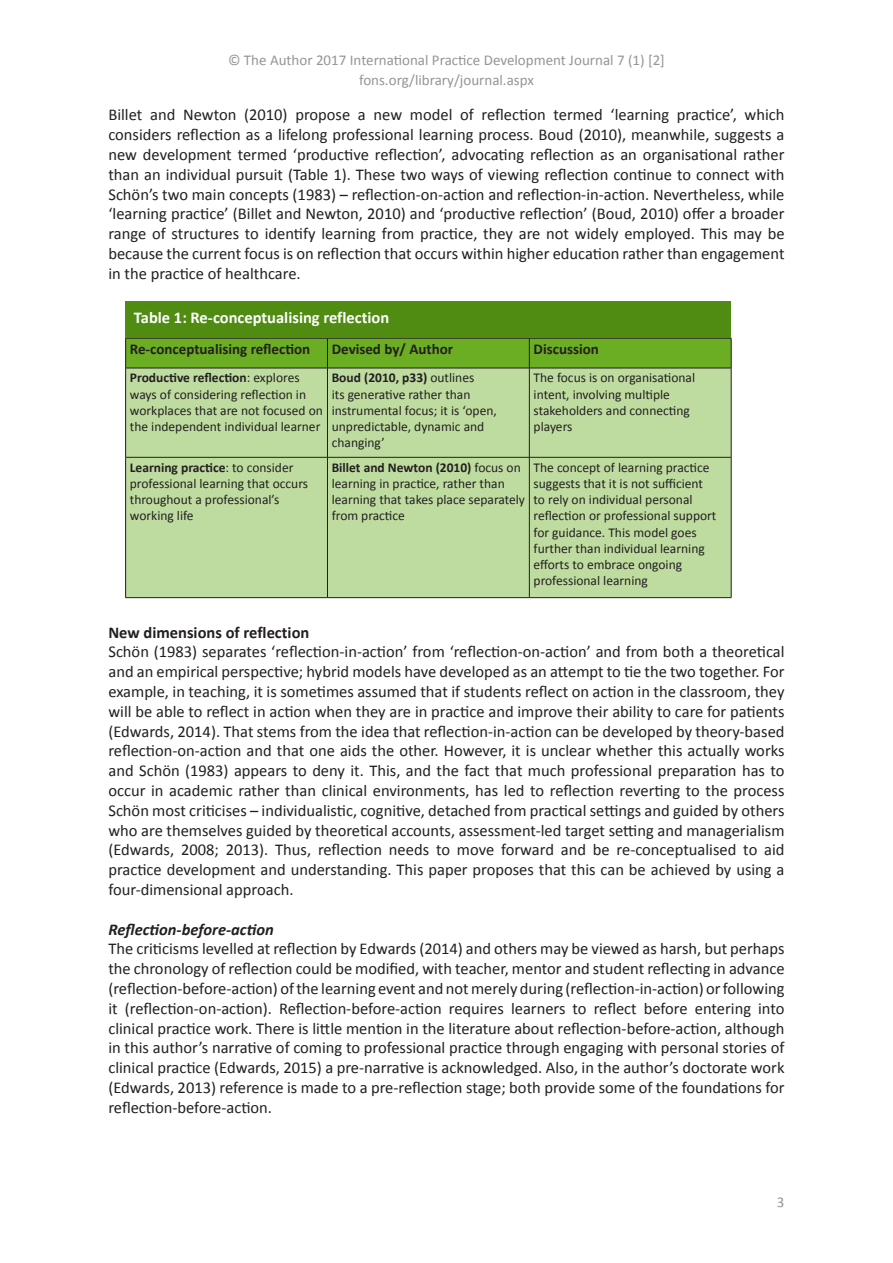
<style>
.page{position:relative;width:893px;height:1263px;background:#fff}
.page>*{position:absolute;margin:0;border:0;box-sizing:border-box;transform-origin:0 0}
.Body{font:16.5px/19.8px "Calibri";color:#231f20;text-align:justify}
.t1{font:700 16.5px "Calibri";color:#fff}
.Xhead_1{font:700 16.5px "Calibri";color:#231f20}
.Body-2{font:italic 700 16.5px "Calibri";color:#231f20}
.t2{font:15px/19.8px "Calibri";color:#939598;text-align:center}
.t3{font:700 15px "Calibri";color:#231f20}
.t4{font:13.5px/16.2px "Calibri";color:#231f20}
.s1{font-weight:700}
</style>
<div class="page">
<div style="left:125px;top:302px;width:606px;height:296px;background:#bfdca0"></div>
<div style="left:126px;top:339px;width:605px;height:29px;background:#6bae23"></div>
<hr style="left:125px;top:338px;width:202px;height:1px;background:#231f20">
<hr style="left:125px;top:338px;width:1px;height:30px;background:#231f20">
<hr style="left:327px;top:338px;width:202px;height:1px;background:#231f20">
<hr style="left:327px;top:338px;width:1px;height:30px;background:#231f20">
<hr style="left:529px;top:338px;width:202px;height:1px;background:#231f20">
<hr style="left:529px;top:338px;width:1px;height:30px;background:#231f20">
<hr style="left:731px;top:338px;width:1px;height:30px;background:#231f20">
<hr style="left:125px;top:368px;width:202px;height:1px;background:#231f20">
<hr style="left:125px;top:368px;width:1px;height:89px;background:#231f20">
<hr style="left:327px;top:368px;width:202px;height:1px;background:#231f20">
<hr style="left:327px;top:368px;width:1px;height:89px;background:#231f20">
<hr style="left:529px;top:368px;width:202px;height:1px;background:#231f20">
<hr style="left:529px;top:368px;width:1px;height:89px;background:#231f20">
<hr style="left:731px;top:368px;width:1px;height:89px;background:#231f20">
<hr style="left:125px;top:457px;width:202px;height:1px;background:#231f20">
<hr style="left:125px;top:457px;width:1px;height:140px;background:#231f20">
<hr style="left:327px;top:457px;width:202px;height:1px;background:#231f20">
<hr style="left:327px;top:457px;width:1px;height:140px;background:#231f20">
<hr style="left:529px;top:457px;width:202px;height:1px;background:#231f20">
<hr style="left:529px;top:457px;width:1px;height:140px;background:#231f20">
<hr style="left:731px;top:457px;width:1px;height:140px;background:#231f20">
<hr style="left:125px;top:597px;width:202px;height:1px;background:#231f20">
<hr style="left:327px;top:597px;width:202px;height:1px;background:#231f20">
<hr style="left:529px;top:597px;width:202px;height:1px;background:#231f20">
<div style="left:125px;top:302px;width:606px;height:36px;background:#508c11"></div>
<p class="t2" style="left:228px;top:50px;width:438px">© The Author 2017 International Practice Development Journal 7 (1) [2] fons.org/library/journal.aspx</p>
<p class="Body" style="left:108px;top:105px;width:678px">Billet and Newton (2010) propose a new model of reflection termed ‘learning practice’, which considers reflection as a lifelong professional learning process. Boud (2010), meanwhile, suggests a new development termed ‘productive reflection’, advocating reflection as an organisational rather than an individual pursuit (Table 1). These two ways of viewing reflection continue to connect with Schön’s two main concepts (1983) – reflection-on-action and reflection-in-action. Nevertheless, while ‘learning practice’ (Billet and Newton, 2010) and ‘productive reflection’ (Boud, 2010) offer a broader range of structures to identify learning from practice, they are not widely employed. This may be because the current focus is on reflection that occurs within higher education rather than engagement in the practice of healthcare.</p>
<p class="t1" style="left:134px;top:307px;width:257px">Table 1: Re-conceptualising reflection</p>
<p class="t3" style="left:130px;top:339px;width:182px">Re-conceptualising reflection</p>
<p class="t3" style="left:332px;top:339px;width:123px">Devised by/ Author</p>
<p class="t3" style="left:534px;top:339px;width:67px">Discussion</p>
<p class="t4" style="left:130px;top:370px;width:195px"><span class="s1">Productive reflection</span>: explores ways of considering reflection in workplaces that are not focused on the independent individual learner</p>
<p class="t4" style="left:332px;top:370px;width:167px"><span class="s1">Boud (2010, p33)</span> outlines<br>its generative rather than instrumental focus; it is ‘open, unpredictable, dynamic and changing’</p>
<p class="t4" style="left:534px;top:370px;width:163px">The focus is on organisational intent, involving multiple stakeholders and connecting players</p>
<p class="t4" style="left:130px;top:459px;width:180px"><span class="s1">Learning practice</span>: to consider professional learning that occurs throughout a professional’s working life</p>
<p class="t4" style="left:332px;top:459px;width:195px"><span class="s1">Billet and Newton (2010)</span> focus on learning in practice, rather than learning that takes place separately from practice</p>
<p class="t4" style="left:534px;top:459px;width:184px">The concept of learning practice suggests that it is not sufficient to rely on individual personal reflection or professional support for guidance. This model goes further than individual learning efforts to embrace ongoing professional learning</p>
<p class="Xhead_1" style="left:108px;top:621px;width:202px">New dimensions of reflection</p>
<p class="Body" style="left:108px;top:642px;width:678px">Schön (1983) separates ‘reflection-in-action’ from ‘reflection-on-action’ and from both a theoretical and an empirical perspective; hybrid models have developed as an attempt to tie the two together. For example, in teaching, it is sometimes assumed that if students reflect on action in the classroom, they will be able to reflect in action when they are in practice and improve their ability to care for patients (Edwards, 2014). That stems from the idea that reflection-in-action can be developed by theory-based reflection-on-action and that one aids the other. However, it is unclear whether this actually works and Schön (1983) appears to deny it. This, and the fact that much professional preparation has to occur in academic rather than clinical environments, has led to reflection reverting to the process Schön most criticises – individualistic, cognitive, detached from practical settings and guided by others who are themselves guided by theoretical accounts, assessment-led target setting and managerialism (Edwards, 2008; 2013). Thus, reflection needs to move forward and be re-conceptualised to aid practice development and understanding. This paper proposes that this can be achieved by using a four-dimensional approach.</p>
<p class="Body-2" style="left:108px;top:919px;width:167px">Reflection-before-action</p>
<p class="Body" style="left:108px;top:939px;width:678px">The criticisms levelled at reflection by Edwards (2014) and others may be viewed as harsh, but perhaps the chronology of reflection could be modified, with teacher, mentor and student reflecting in advance (reflection-before-action) of the learning event and not merely during (reflection-in-action) or following it (reflection-on-action). Reflection-before-action requires learners to reflect before entering into clinical practice work. There is little mention in the literature about reflection-before-action, although in this author’s narrative of coming to professional practice through engaging with personal stories of clinical practice (Edwards, 2015) a pre-narrative is acknowledged. Also, in the author’s doctorate work (Edwards, 2013) reference is made to a pre-reflection stage; both provide some of the foundations for reflection-before-action.</p>
<p class="t2" style="left:777px;top:1192px;width:9px">3</p>
</div>
